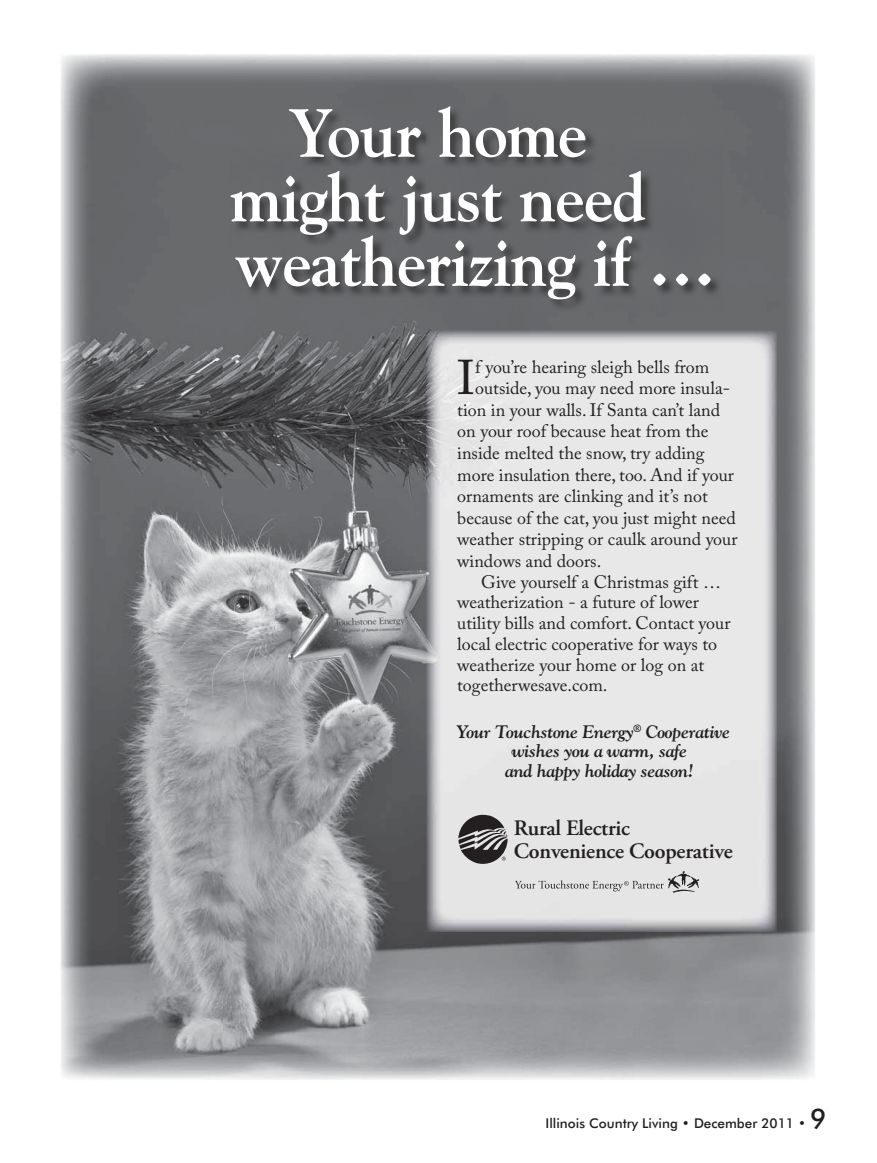
<style>
.page{position:relative;width:877px;height:1163px;background:#fff}
.page>*{position:absolute;margin:0;border:0;box-sizing:border-box;transform-origin:0 0}
.t1{font:700 67.5px/64.5px "Goudy";letter-spacing:-.02em;color:#fff}
.t2{font:48.45px "Adobe Caslon Pro";color:#231f20}
.t3{font:600 22.05px/23.1px "Adobe Garamond Pro";letter-spacing:-.01em;color:#231f20}
.t4{font:18px "Adobe Caslon Pro";color:#231f20}
.t5{font:italic 700 18px "Goudy";letter-spacing:-.02em;color:#231f20}
.t6{font:500 13.5px "Futura BT";color:#231f20}
.s1{font-size:27px}
</style>
<div class="page">
<img style="left:60px;top:54px;width:162px;height:1026px">
<img style="left:222px;top:54px;width:539px;height:102px">
<img style="left:761px;top:54px;width:54px;height:1026px">
<img style="left:222px;top:156px;width:54px;height:924px">
<div style="left:707px;top:156px;width:54px;height:174px;background:#696a6c"></div>
<img style="left:276px;top:312px;width:161px;height:768px">
<div style="left:437px;top:312px;width:270px;height:18px;background:#696a6c"></div>
<img style="left:437px;top:932px;width:324px;height:148px">
<img style="left:230px;top:106px;width:493px;height:206px">
<img style="left:426px;top:330px;width:350px;height:602px">
<svg style="left:458px;top:814px;width:49px;height:51px;background:#737172"></svg>
<svg style="left:515px;top:871px;width:184px;height:22px;background:#d0cfcf"></svg>
<h1 class="t1" style="left:230px;top:104px;width:487px;text-indent:58px">Your home might just need weatherizing if …</h1>
<h2 class="t2" style="left:457px;top:360px;width:19px">I</h2>
<p class="t4" style="left:475px;top:360px;width:236px">f you’re hearing sleigh bells from</p>
<p class="t4" style="left:475px;top:381px;width:256px">outside, you may need more insula-</p>
<p class="t4" style="left:457px;top:403px;width:264px">tion in your walls. If Santa can’t land</p>
<p class="t4" style="left:457px;top:424px;width:253px">on your roof because heat from the</p>
<p class="t4" style="left:457px;top:446px;width:249px">inside melted the snow, try adding</p>
<p class="t4" style="left:457px;top:468px;width:278px">more insulation there, too. And if your</p>
<p class="t4" style="left:457px;top:489px;width:252px">ornaments are clinking and it’s not</p>
<p class="t4" style="left:457px;top:511px;width:280px">because of the cat, you just might need</p>
<p class="t4" style="left:457px;top:532px;width:282px">weather stripping or caulk around your</p>
<p class="t4" style="left:457px;top:554px;width:145px">windows and doors.</p>
<p class="t4" style="left:481px;top:575px;width:241px">Give yourself a Christmas gift …</p>
<p class="t4" style="left:457px;top:595px;width:243px">weatherization - a future of lower</p>
<p class="t4" style="left:457px;top:616px;width:275px">utility bills and comfort. Contact your</p>
<p class="t4" style="left:457px;top:637px;width:261px">local electric cooperative for ways to</p>
<p class="t4" style="left:457px;top:658px;width:248px">weatherize your home or log on at</p>
<p class="t4" style="left:457px;top:678px;width:152px">togetherwesave.com.</p>
<p class="t5" style="left:457px;top:724px;width:274px">Your Touchstone Energy<sup>®</sup> Cooperative</p>
<p class="t5" style="left:512px;top:744px;width:177px">wishes you a warm, safe</p>
<p class="t5" style="left:505px;top:763px;width:190px">and happy holiday season!</p>
<p class="t3" style="left:514px;top:815px;width:220px">Rural Electric<br>Convenience Cooperative</p>
<p class="t6" style="left:545px;top:1115px;width:282px">Illinois Country Living • December 2011 • <span class="s1">9</span></p>
</div>
